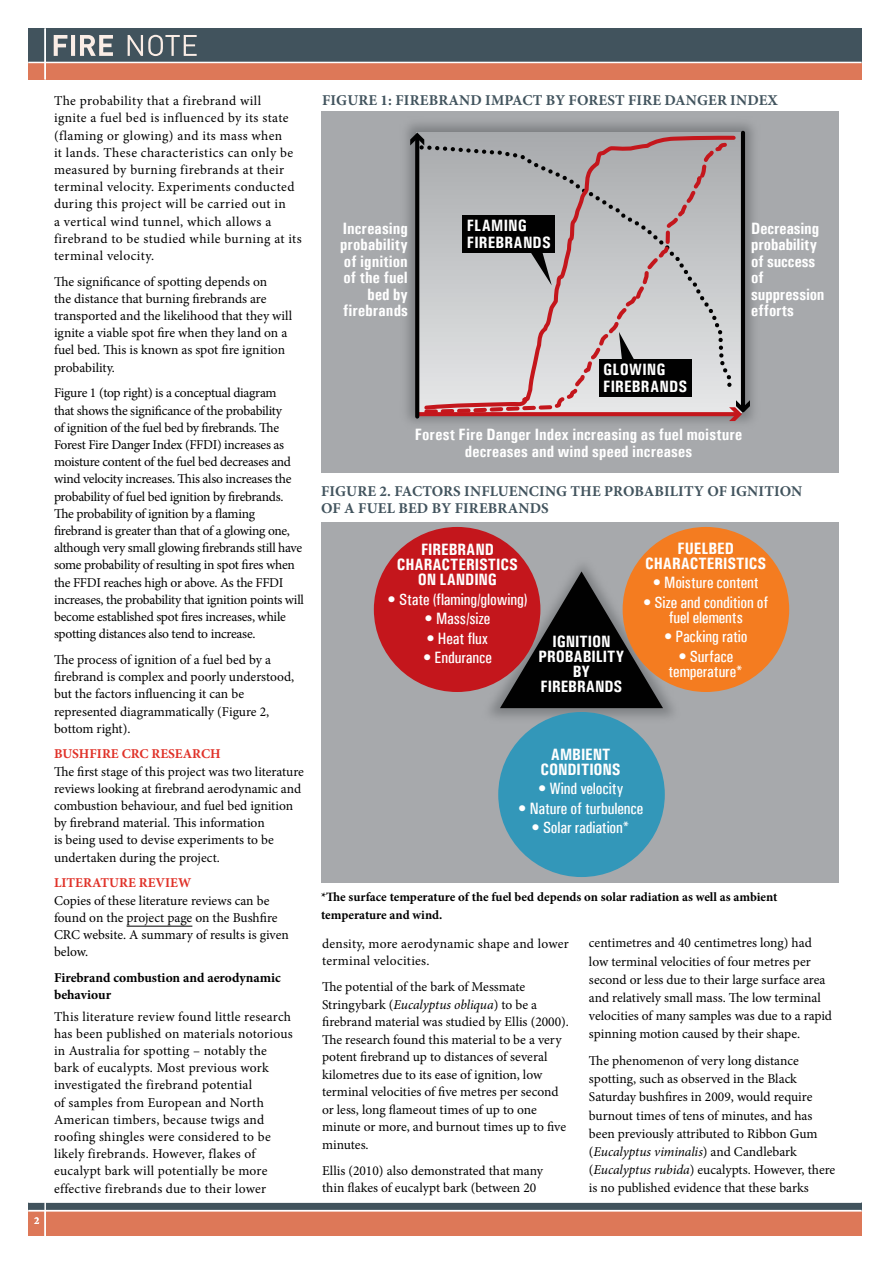
<style>
.page{position:relative;width:893px;height:1263px;background:#fff}
.page>*{position:absolute;margin:0;border:0;box-sizing:border-box;transform-origin:0 0}
.t1{font:700 condensed 16.5px/16.5px "Univers";letter-spacing:.005em;color:#fff;text-align:center}
.t2{font:500 condensed 16.5px/15px "Univers";letter-spacing:-.005em;color:#fff;text-align:center}
.t3{font:700 15px "Minion Pro";letter-spacing:.01em;color:#41535d}
.t4{font:13.5px/17.2px "Minion Pro";letter-spacing:-.005em;color:#000}
.t5{font:13.5px/17.2px "Minion Pro";letter-spacing:-.025em;color:#000}
.t6{font:13.5px/17.2px "Minion Pro";letter-spacing:.015em;color:#000}
.t7{font:13.5px/17.2px "Minion Pro";letter-spacing:.025em;color:#000}
.t8{font:700 13.5px/17.2px "Minion Pro";color:#000}
.t9{font:700 13.5px "Minion Pro";color:#e03128}
.t10{font:700 12.75px/17.1px "Minion Pro";color:#000}
.t11{font:700 10.5px "Minion Pro";color:#fff}
.s1{font-style:italic}
</style>
<div class="page">
<div style="left:28px;top:1210px;width:834px;height:26px;background:#dd7858"></div>
<div style="left:28px;top:62px;width:834px;height:17px;background:#dd7858"></div>
<div style="left:28px;top:28px;width:834px;height:34px;background:#41535d"></div>
<hr style="left:28px;top:62px;width:834px;height:1px;background:#fff">
<div style="left:28px;top:1202px;width:834px;height:8px;background:#41535d"></div>
<hr style="left:28px;top:1210px;width:834px;height:1px;background:#fff">
<svg style="left:54px;top:35px;width:143px;height:21px"></svg>
<hr style="left:44px;top:1202px;width:2px;height:34px;background:#fff">
<hr style="left:28px;top:1201px;width:834px;height:2px;background:#fff">
<hr style="left:44px;top:28px;width:2px;height:51px;background:#fff">
<hr style="left:127px;top:926px;width:65px;height:1px;background:#000">
<div style="left:321px;top:112px;width:518px;height:361px;background:#a7a9ac"></div>
<img style="left:406px;top:123px;width:348px;height:300px">
<svg style="left:419px;top:412px;width:3px;height:4px"></svg>
<svg style="left:415px;top:145px;width:4px;height:272px"></svg>
<svg style="left:410px;top:133px;width:14px;height:12px"></svg>
<hr style="left:741px;top:133px;width:4px;height:275px;background:#010101">
<svg style="left:729px;top:400px;width:21px;height:21px"></svg>
<svg style="left:422px;top:134px;width:316px;height:278px"></svg>
<svg style="left:422px;top:137px;width:313px;height:279px"></svg>
<div style="left:599px;top:359px;width:93px;height:38px;background:#010101"></div>
<div style="left:462px;top:215px;width:93px;height:38px;background:#010101"></div>
<svg style="left:619px;top:332px;width:16px;height:27px"></svg>
<svg style="left:529px;top:253px;width:23px;height:32px"></svg>
<div style="left:321px;top:522px;width:518px;height:361px;background:#a7a9ac"></div>
<img style="left:435px;top:527px;width:293px;height:238px">
<div style="left:498px;top:712px;width:167px;height:165px;background:#3397b9;border-radius:50%"></div>
<div style="left:374px;top:527px;width:166px;height:165px;background:#c4161c;border-radius:50%"></div>
<div style="left:623px;top:527px;width:166px;height:165px;background:#f47c20;border-radius:50%"></div>
<svg style="left:500px;top:571px;width:163px;height:137px"></svg>
<p class="t11" style="left:34px;top:1213px;width:7px">2</p>
<p class="t7" style="left:54px;top:92px;width:249px">The probability that a firebrand will<br>ignite a fuel bed is influenced by its state (flaming or glowing) and its mass when<br>it lands. These characteristics can only be measured by burning firebrands at their terminal velocity. Experiments conducted during this project will be carried out in<br>a vertical wind tunnel, which allows a firebrand to be studied while burning at its terminal velocity.</p>
<p class="t4" style="left:54px;top:273px;width:240px">The significance of spotting depends on<br>the distance that burning firebrands are transported and the likelihood that they will ignite a viable spot fire when they land on a fuel bed. This is known as spot fire ignition probability.</p>
<p class="t5" style="left:54px;top:384px;width:229px">Figure 1 (top right) is a conceptual diagram that shows the significance of the probability of ignition of the fuel bed by firebrands. The Forest Fire Danger Index (FFDI</p>
<p class="t5" style="left:54px;top:436px;width:250px;text-indent:163px">) increases as moisture content of the fuel bed decreases and wind velocity increases. This also increases the probability of fuel bed ignition by firebrands.<br>The probability of ignition by a flaming firebrand is greater than that of a glowing one, although very small glowing firebrands still have some probability of resulting in spot fires when the FFDI</p>
<p class="t5" style="left:54px;top:574px;width:252px;text-indent:49px">reaches high or above. As the FFDI increases, the probability that ignition points will become established spot fires increases, while spotting distances also tend to increase.</p>
<p class="t4" style="left:54px;top:651px;width:242px">The process of ignition of a fuel bed by a firebrand is complex and poorly understood, but the factors influencing it can be represented diagrammatically (Figure 2, bottom right).</p>
<p class="t9" style="left:54px;top:745px;width:168px">BUSHFIRE CRC RESEARCH</p>
<p class="t4" style="left:54px;top:763px;width:251px">The first stage of this project was two literature reviews looking at firebrand aerodynamic and combustion behaviour, and fuel bed ignition by firebrand material. This information<br>is being used to devise experiments to be undertaken during the project.</p>
<p class="t9" style="left:54px;top:873px;width:139px">LITERATURE REVIEW</p>
<p class="t4" style="left:54px;top:892px;width:236px">Copies of these literature reviews can be found on the project page on the Bushfire<br>CRC website. A summary of results is given below.</p>
<p class="t8" style="left:54px;top:969px;width:228px">Firebrand combustion and aerodynamic behaviour</p>
<p class="t6" style="left:54px;top:1008px;width:240px">This literature review found little research has been published on materials notorious in Australia for spotting – notably the bark of eucalypts. Most previous work investigated the firebrand potential<br>of samples from European and North American timbers, because twigs and roofing shingles were considered to be likely firebrands. However, flakes of eucalypt bark will potentially be more effective firebrands due to their lower</p>
<p class="t3" style="left:322px;top:90px;width:118px">Figure 1: Firebrand</p>
<p class="t3" style="left:485px;top:90px;width:11px">impact</p>
<p class="t3" style="left:546px;top:90px;width:142px">by Forest Fire Dang</p>
<p class="t3" style="left:708px;top:90px;width:71px">er Index</p>
<p class="t1" style="left:340px;top:220px;width:69px;text-align:right">Increasing probability of ignition of the fuel bed by firebrands</p>
<p class="t1" style="left:467px;top:217px;width:86px;text-align:left">FLAMING<br>FIREBRANDS</p>
<p class="t1" style="left:751px;top:220px;width:75px;text-align:left">Decreasing probability of success of suppression efforts</p>
<p class="t1" style="left:603px;top:361px;width:86px;text-align:left">GLOWING<br>FIREBRANDS</p>
<p class="t1" style="left:415px;top:426px;width:329px">Forest Fire Danger Index increasing as fuel moisture decreases and wind speed increases</p>
<p class="t3" style="left:321px;top:480px;width:92px">Figure 2. Factor</p>
<p class="t3" style="left:453px;top:480px;width:76px">s influencing</p>
<p class="t3" style="left:570px;top:480px;width:44px">th e probabi</p>
<p class="t3" style="left:670px;top:480px;width:18px">lity</p>
<p class="t3" style="left:707px;top:480px;width:34px">of ignition</p>
<p class="t3" style="left:321px;top:497px;width:179px">of a fuel bed by firebrand</p>
<p class="t3" style="left:541px;top:497px;width:9px">s</p>
<p class="t1" style="left:397px;top:542px;width:123px;line-height:15px">FIREBRAND<br>CHARACTERISTICS<br>ON LANDING</p>
<p class="t2" style="left:388px;top:592px;width:141px">• State (flaming/glowing)</p>
<p class="t2" style="left:425px;top:611px;width:67px">• Mass/size</p>
<p class="t2" style="left:427px;top:631px;width:63px">• Heat flux</p>
<p class="t2" style="left:423px;top:650px;width:70px">• Endurance</p>
<p class="t1" style="left:539px;top:634px;width:87px;line-height:15px">IGNITION<br>PROBABILITY<br>BY<br>FIREBRANDS</p>
<p class="t1" style="left:645px;top:541px;width:123px;line-height:15px">FUELBED<br>CHARACTERISTICS</p>
<p class="t2" style="left:653px;top:575px;width:108px">• Moisture content</p>
<p class="t2" style="left:643px;top:595px;width:127px">• Size and condition of fuel elements</p>
<p class="t2" style="left:664px;top:629px;width:85px">• Packing ratio</p>
<p class="t2" style="left:668px;top:648px;width:76px">• Surface temperature*</p>
<p class="t1" style="left:541px;top:747px;width:82px;line-height:15px">AMBIENT<br>CONDITIONS</p>
<p class="t2" style="left:538px;top:781px;width:87px">• Wind velocity</p>
<p class="t2" style="left:518px;top:801px;width:126px">• Nature of turbulence</p>
<p class="t2" style="left:532px;top:820px;width:100px">• Solar radiation*</p>
<p class="t10" style="left:321px;top:889px;width:458px">*The surface temperature of the fuel bed depends on solar radiation as well as ambient temperature and wind.</p>
<p class="t6" style="left:322px;top:934px;width:248px">density, more aerodynamic shape and lower terminal velocities.</p>
<p class="t4" style="left:322px;top:978px;width:248px">The potential of the bark of Messmate Stringybark (<span class="s1">Eucalyptus obliqua</span>) to be a firebrand material was studied by Ellis (2000).<br>The research found this material to be a very potent firebrand up to distances of several kilometres due to its ease of ignition, low terminal velocities of five metres per second or less, long flameout times of up to one minute or more, and burnout times up to five minutes.</p>
<p class="t4" style="left:322px;top:1162px;width:222px">Ellis (2010) also demonstrated that many thin flakes of eucalypt bark (between 20</p>
<p class="t4" style="left:589px;top:934px;width:245px;line-height:18.1px">centimetres and 40 centimetres long) had low terminal velocities of four metres per second or less due to their large surface area and relatively small mass. The low terminal velocities of many samples was due to a rapid spinning motion caused by their shape.</p>
<p class="t4" style="left:589px;top:1052px;width:248px;line-height:18.1px">The phenomenon of very long distance spotting, such as observed in the Black Saturday bushfires in 2009, would require burnout times of tens of minutes, and has been previously attributed to Ribbon Gum (<span class="s1">Eucalyptus viminalis</span>) and Candlebark (<span class="s1">Eucalyptus rubida</span>) eucalypts. However, there is no published evidence that these barks</p>
</div>
